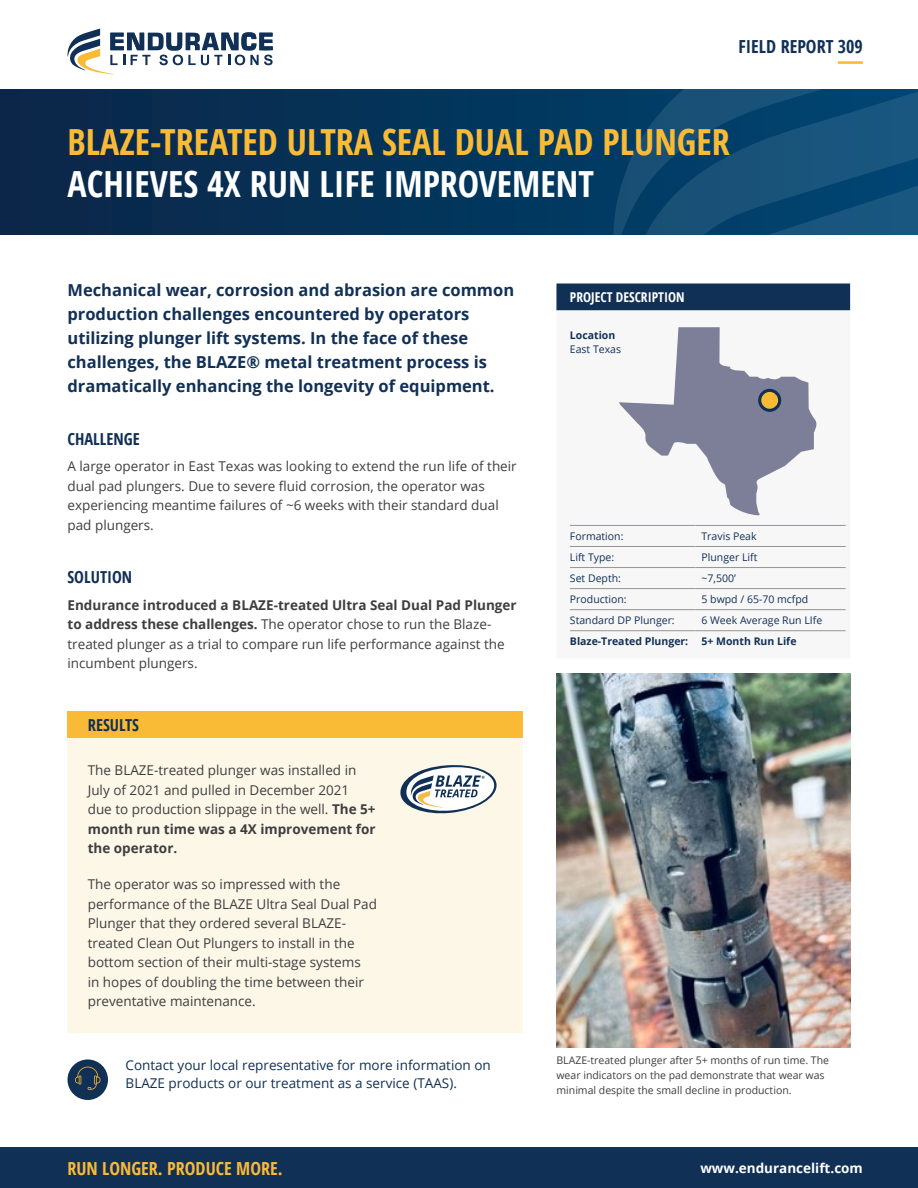
<style>
.page{position:relative;width:918px;height:1188px;background:#fff}
.page>*{position:absolute;margin:0;border:0;box-sizing:border-box;transform-origin:0 0}
.Headline_-_White{font:700 36px "Open Sans Condensed";color:#f9ba36}
.Headline_-_White-2{font:700 36px "Open Sans Condensed";color:#fff}
.t1{font:700 18px "Open Sans Condensed";color:#f9ba36}
.Field_Report_Number{font:700 18px "Open Sans Condensed";color:#113056}
.Intro_Paragraph{font:700 16.5px/24px "Open Sans";color:#113056}
.Challenge_Soluiton{font:700 16.5px "Open Sans Condensed";color:#113056}
.Results_head{font:700 16.5px "Open Sans Condensed";color:#113056}
.Results_Box_body_cop{font:13.5px/19.5px "Open Sans";color:#3e3e3f}
.Body_copy{font:13.5px/19.5px "Open Sans";color:#3e3e3f}
.Contact{font:13.5px/18px "Open Sans";color:#113056}
.t2{font:700 13.5px "Open Sans";color:#fff}
.Contact-2{font:700 13.5px "Open Sans Condensed";color:#fff}
.t3{font:10.5px/15px "Open Sans";color:#3e3e3f}
.Project_Table_body{font:10.5px "Open Sans";color:#113056}
.Project_Table_bold{font:10.5px "Open Sans";color:#113056}
.Project_Table_bold-2{font:700 10.5px "Open Sans";color:#113056}
.Project_Table_body-2{font:700 10.5px "Open Sans";color:#113056}
.s1{font-weight:700}
</style>
<div class="page">
<div style="left:0;top:1148px;width:918px;height:40px;background:#113056"></div>
<div style="left:0;top:89px;width:918px;height:146px;background:linear-gradient(to bottom,#063055,#063055)"></div>
<svg style="left:67px;top:29px;width:206px;height:46px"></svg>
<svg style="left:612px;top:89px;width:306px;height:146px;background:#0f4b74"></svg>
<div style="left:556px;top:284px;width:294px;height:26px;background:#113056"></div>
<svg style="left:556px;top:310px;width:294px;height:322px"></svg>
<hr style="left:570px;top:525px;width:126px;height:1px;background:#939598">
<hr style="left:696px;top:525px;width:150px;height:1px;background:#939598">
<hr style="left:570px;top:546px;width:126px;height:1px;background:#939598">
<hr style="left:696px;top:546px;width:150px;height:1px;background:#939598">
<hr style="left:570px;top:567px;width:126px;height:1px;background:#939598">
<hr style="left:696px;top:567px;width:150px;height:1px;background:#939598">
<hr style="left:570px;top:588px;width:126px;height:1px;background:#939598">
<hr style="left:696px;top:588px;width:150px;height:1px;background:#939598">
<hr style="left:570px;top:609px;width:126px;height:1px;background:#939598">
<hr style="left:696px;top:609px;width:150px;height:1px;background:#939598">
<hr style="left:570px;top:630px;width:126px;height:1px;background:#939598">
<hr style="left:696px;top:630px;width:150px;height:1px;background:#939598">
<div style="left:68px;top:1059px;width:40px;height:41px;background:#113056;border-radius:50%"></div>
<svg style="left:75px;top:1067px;width:25px;height:23px"></svg>
<div style="left:68px;top:711px;width:455px;height:27px;background:#f9ba36"></div>
<div style="left:68px;top:738px;width:455px;height:295px;background:#fdf7e8"></div>
<svg style="left:399px;top:763px;width:99px;height:52px"></svg>
<hr style="left:838px;top:61px;width:25px;height:3px;background:#f9ba36">
<svg style="left:619px;top:327px;width:201px;height:188px"></svg>
<div style="left:760px;top:390px;width:20px;height:20px;background:#f9ba36;border-radius:50%"></div>
<div style="left:758px;top:389px;width:23px;height:23px;border:3px solid #113056;border-radius:50%"></div>
<img style="left:556px;top:674px;width:294px;height:374px">
<p class="Field_Report_Number" style="left:739px;top:33px;width:126px">FIELD REPORT 309</p>
<p class="Headline_-_White" style="left:68px;top:117px;width:664px">BLAZE-TREATED ULTRA SEAL DUAL PAD PLUNGER</p>
<p class="Headline_-_White-2" style="left:68px;top:159px;width:528px">ACHIEVES 4X RUN LIFE IMPROVEMENT</p>
<p class="Intro_Paragraph" style="left:68px;top:277px;width:448px">Mechanical wear, corrosion and abrasion are common production challenges encountered by operators utilizing plunger lift systems. In the face of these challenges, the BLAZE® metal treatment process is dramatically enhancing the longevity of equipment.</p>
<p class="Challenge_Soluiton" style="left:68px;top:428px;width:74px">CHALLENGE</p>
<p class="Body_copy" style="left:68px;top:456px;width:451px">A large operator in East Texas was looking to extend the run life of their dual pad plungers. Due to severe fluid corrosion, the operator was experiencing meantime failures of ~6 weeks with their standard dual pad plungers.</p>
<p class="Challenge_Soluiton" style="left:68px;top:566px;width:66px">SOLUTION</p>
<p class="Body_copy" style="left:68px;top:595px;width:451px"><span class="s1">Endurance introduced a BLAZE-treated Ultra Seal Dual Pad Plunger to address these challenges.</span> The operator chose to run the Blaze&shy;treated plunger as a trial to compare run life performance against the incumbent plungers.</p>
<p class="Results_head" style="left:88px;top:713px;width:53px">RESULTS</p>
<p class="Results_Box_body_cop" style="left:88px;top:760px;width:289px">The BLAZE-treated plunger was installed in July of 2021 and pulled in December 2021 due to production slippage in the well. <span class="s1">The 5+ month run time was a 4X improvement for the operator.</span></p>
<p class="Results_Box_body_cop" style="left:88px;top:874px;width:291px">The operator was so impressed with the performance of the BLAZE Ultra Seal Dual Pad Plunger that they ordered several BLAZE&shy;treated Clean Out Plungers to install in the bottom section of their multi-stage systems<br>in hopes of doubling the time between their preventative maintenance.</p>
<p class="Contact" style="left:126px;top:1056px;width:367px">Contact your local representative for more information on<br>BLAZE products or our treatment as a service (TAAS).</p>
<p class="Contact-2" style="left:570px;top:288px;width:116px">PROJECT DESCRIPTION</p>
<p class="Project_Table_bold-2" style="left:570px;top:328px;width:47px">Location</p>
<p class="Project_Table_body" style="left:570px;top:342px;width:53px">East Texas</p>
<p class="Project_Table_bold" style="left:570px;top:529px;width:55px">Formation:</p>
<p class="Project_Table_body" style="left:702px;top:529px;width:57px">Travis Peak</p>
<p class="Project_Table_bold" style="left:570px;top:550px;width:46px">Lift Type:</p>
<p class="Project_Table_body" style="left:702px;top:550px;width:57px">Plunger Lift</p>
<p class="Project_Table_bold" style="left:570px;top:571px;width:53px">Set Depth:</p>
<p class="Project_Table_body" style="left:702px;top:571px;width:36px">~7,500’</p>
<p class="Project_Table_bold" style="left:570px;top:592px;width:58px">Production:</p>
<p class="Project_Table_body" style="left:702px;top:592px;width:108px">5 bwpd / 65-70 mcfpd</p>
<p class="Project_Table_bold" style="left:570px;top:613px;width:106px">Standard DP Plunger:</p>
<p class="Project_Table_body" style="left:702px;top:613px;width:122px">6 Week Average Run LIfe</p>
<p class="Project_Table_bold-2" style="left:570px;top:634px;width:120px">Blaze-Treated Plunger:</p>
<p class="Project_Table_body-2" style="left:702px;top:634px;width:97px">5+ Month Run Life</p>
<p class="t3" style="left:556px;top:1052px;width:274px">BLAZE-treated plunger after 5+ months of run time. The wear indicators on the pad demonstrate that wear was minimal despite the small decline in production.</p>
<h2 class="t1" style="left:68px;top:1156px;width:217px">RUN LONGER. PRODUCE MORE.</h2>
<p class="t2" style="left:700px;top:1158px;width:164px">www.endurancelift.com</p>
</div>
